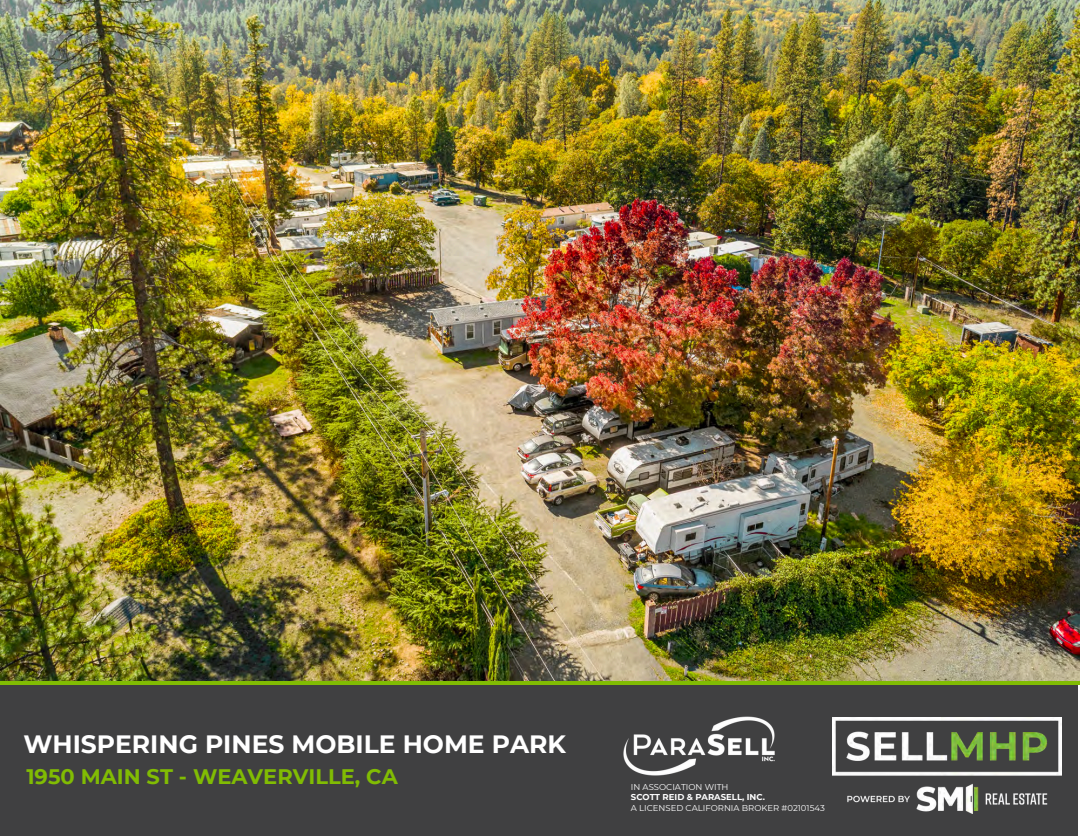
<style>
.page{position:relative;width:1080px;height:836px;background:#fff}
.page>*{position:absolute;margin:0;border:0;box-sizing:border-box;transform-origin:0 0}
.t1{font:700 25px "Montserrat";color:#fff}
.t2{font:700 21px "Montserrat";color:#81bc03}
.t3{font:8.5px "Montserrat";color:#fff}
.t4{font:700 8.5px "Montserrat";color:#fff}
</style>
<div class="page">
<div style="left:0;top:685px;width:1078px;height:150px;background:#404041"></div>
<img style="left:0;top:680px;width:1080px;height:5px">
<img style="left:832px;top:717px;width:230px;height:96px">
<img style="left:0;top:0;width:1080px;height:680px">
<img style="left:623px;top:716px;width:152px;height:60px">
<h2 class="t1" style="left:23px;top:728px;width:544px">WHISPERING PINES MOBILE HOME PARK</h2>
<p class="t2" style="left:26px;top:763px;width:373px">1950 MAIN ST - WEAVERVILLE, CA</p>
<p class="t3" style="left:631px;top:781px;width:99px">IN ASSOCIATION WITH</p>
<p class="t4" style="left:631px;top:792px;width:135px">SCOTT REID &amp; PARASELL, INC.</p>
<p class="t3" style="left:631px;top:802px;width:195px">A LICENSED CALIFORNIA BROKER #02101543</p>
</div>
